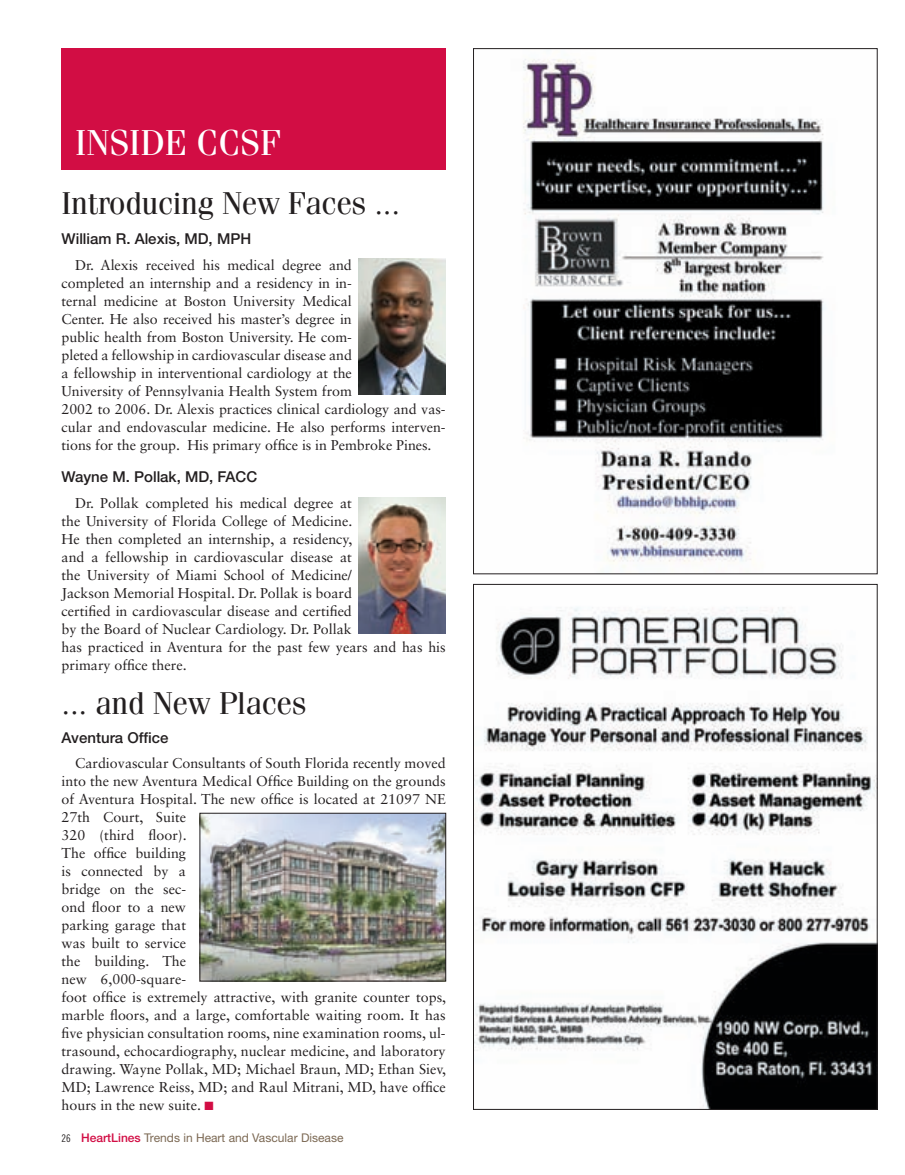
<style>
.page{position:relative;width:905px;height:1175px;background:#fff}
.page>*{position:absolute;margin:0;border:0;box-sizing:border-box;transform-origin:0 0}
.t1{font:36px "Fenice Std";letter-spacing:-.005em;color:#fff}
.t2{font:31.5px "Fenice Std";letter-spacing:-.01em;color:#231f20}
.t3{font:500 15px "Helvetica Neue LT Std";color:#231f20}
.t4{font:14.25px/18px "Sabon LT Std";color:#231f20}
.t5{font:12px "Helvetica Neue LT Std";color:#7c6954}
.s1{color:#d20d44}
.s2{font-family:"Trade Gothic LT Std Cn 18";font-size:10.5px;color:#231f20}
.s3{font-weight:500;color:#d20d44}
</style>
<div class="page">
<img style="left:358px;top:258px;width:88px;height:137px">
<img style="left:358px;top:498px;width:88px;height:135px">
<img style="left:523px;top:59px;width:302px;height:508px">
<img style="left:475px;top:607px;width:400px;height:500px">
<img style="left:201px;top:815px;width:243px;height:164px">
<div style="left:199px;top:813px;width:247px;height:168px;border:1px solid #231f20"></div>
<div style="left:62px;top:48px;width:384px;height:121px;background:#d20d44"></div>
<h1 class="t1" style="left:75px;top:121px;width:32px">Inside</h1>
<h1 class="t1" style="left:196px;top:121px;width:86px">CCSF</h1>
<h2 class="t2" style="left:62px;top:185px;width:340px">Introducing New Faces ...</h2>
<p class="t3" style="left:62px;top:230px;width:191px">William R. Alexis, MD, MPH</p>
<p class="t4" style="left:62px;top:255px;width:385px;text-indent:14px">Dr. Alexis received his medical degree and<br>completed an internship and a residency in in-<br>ternal medicine at Boston University Medical<br>Center. He also received his master’s degree in<br>public health from Boston University. He com-<br>pleted a fellowship in cardiovascular disease and<br>a fellowship in interventional cardiology at the<br>University of Pennsylvania Health System from<br>2002 to 2006. Dr. Alexis practices clinical cardiology and vas&shy;cular and endovascular medicine. He also performs interven&shy;tions for the group. His primary office is in Pembroke Pines.</p>
<p class="t3" style="left:62px;top:468px;width:197px">Wayne M. Pollak, MD, FACC</p>
<p class="t4" style="left:62px;top:494px;width:385px;text-indent:14px">Dr. Pollak completed his medical degree at<br>the University of Florida College of Medicine.<br>He then completed an internship, a residency,<br>and a fellowship in cardiovascular disease at<br>the University of Miami School of Medicine/<br>Jackson Memorial Hospital. Dr. Pollak is board<br>certified in cardiovascular disease and certified<br>by the Board of Nuclear Cardiology. Dr. Pollak<br>has practiced in Aventura for the past few years and has his primary office there.</p>
<h2 class="t2" style="left:62px;top:684px;width:246px">... and New Places</h2>
<p class="t3" style="left:62px;top:728px;width:108px">Aventura Office</p>
<p class="t4" style="left:62px;top:754px;width:386px;text-indent:14px">Cardiovascular Consultants of South Florida recently moved into the new Aventura Medical Office Building on the grounds of Aventura Hospital. The new office is located at 21097 NE 27th Court, Suite<br>320 (third floor).<br>The office building<br>is connected by a<br>bridge on the sec-<br>ond floor to a new<br>parking garage that<br>was built to service<br>the building. The<br>new 6,000-square-<br>foot office is extremely attractive, with granite counter tops, marble floors, and a large, comfortable waiting room. It has five physician consultation rooms, nine examination rooms, ul&shy;trasound, echocardiography, nuclear medicine, and laboratory drawing. Wayne Pollak, MD; Michael Braun, MD; Ethan Siev, MD; Lawrence Reiss, MD; and Raul Mitrani, MD, have office hours in the new suite. <span class="s1">■</span></p>
<p class="t5" style="left:62px;top:1130px;width:283px"><span class="s2">26</span> <span class="s3">HeartLines</span> Trends in Heart and Vascular Disease</p>
</div>
